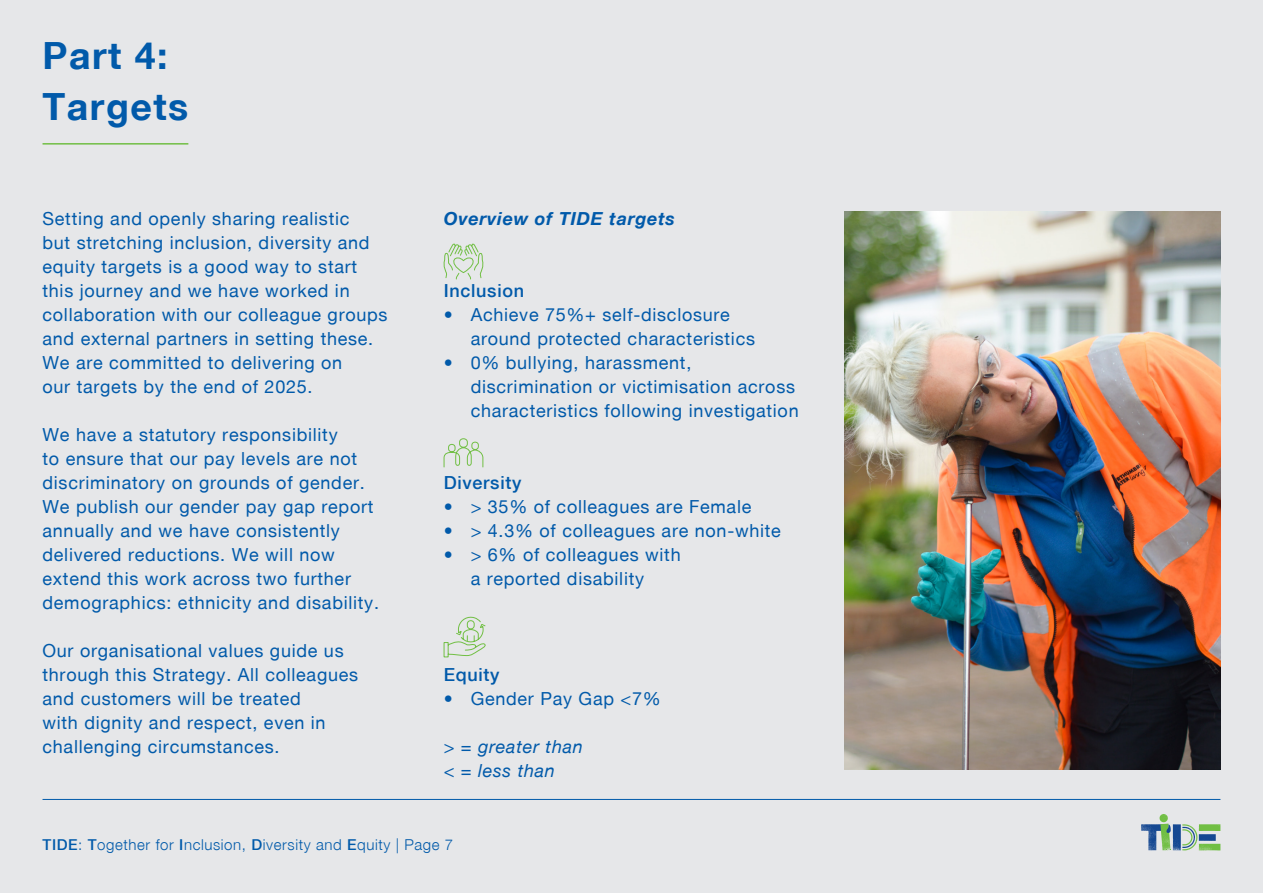
<style>
.page{position:relative;width:1263px;height:893px;background:#e6e7e9}
.page>*{position:absolute;margin:0;border:0;box-sizing:border-box;transform-origin:0 0}
.t1{font:37.5px "Helvetica Neue Bold WHAM";letter-spacing:.04em;color:#015aaa}
.t2{font:18px/24px "Helvetica Neue Roman WHAM";letter-spacing:.04em;color:#015aaa}
.t3{font:18px "Helvetica Neue Medium WHAM";letter-spacing:.04em;color:#015aaa}
.t4{font:18px "Helvetica Neue Italic WHAM";letter-spacing:.04em;color:#015aaa}
.t5{font:18px "Helvetica Neue Bold Italic WHAM";letter-spacing:.04em;color:#015aaa}
.t6{font:15px "Helvetica Neue Light WHAM";letter-spacing:.04em;color:#015aaa}
.s1{font-family:"Helvetica Neue Medium WHAM"}
</style>
<div class="page">
<hr style="left:43px;top:799px;width:1177px;height:1px;background:#015aaa">
<svg style="left:1141px;top:814px;width:79px;height:37px"></svg>
<img style="left:845px;top:212px;width:375px;height:558px">
<hr style="left:43px;top:143px;width:145px;height:2px;background:#71bf44">
<svg style="left:443px;top:243px;width:41px;height:37px"></svg>
<svg style="left:443px;top:438px;width:41px;height:30px"></svg>
<svg style="left:443px;top:616px;width:43px;height:42px"></svg>
<p class="t1" style="left:43px;top:33px;width:127px">Part 4:</p>
<p class="t1" style="left:43px;top:84px;width:147px">Targets</p>
<p class="t2" style="left:43px;top:206px;width:347px">Setting and openly sharing realistic<br>but stretching inclusion, diversity and equity targets is a good way to start this journey and we have worked in collaboration with our colleague groups and external partners in setting these.<br>We are committed to delivering on<br>our targets by the end of 2025.</p>
<p class="t2" style="left:43px;top:422px;width:338px">We have a statutory responsibility<br>to ensure that our pay levels are not discriminatory on grounds of gender.<br>We publish our gender pay gap report annually and we have consistently delivered reductions. We will now extend this work across two further demographics: ethnicity and disability.</p>
<p class="t2" style="left:43px;top:638px;width:317px">Our organisational values guide us through this Strategy. All colleagues and customers will be treated<br>with dignity and respect, even in challenging circumstances.</p>
<p class="t5" style="left:444px;top:207px;width:233px">Overview of TIDE targets</p>
<p class="t3" style="left:444px;top:280px;width:82px">Inclusion</p>
<p class="t2" style="left:471px;top:302px;width:286px;text-indent:-27px">• Achieve 75%+ self-disclosure around protected characteristics</p>
<p class="t2" style="left:471px;top:350px;width:329px;text-indent:-27px">• 0% bullying, harassment, discrimination or victimisation across characteristics following investigation</p>
<p class="t3" style="left:444px;top:472px;width:79px">Diversity</p>
<p class="t2" style="left:444px;top:494px;width:309px">• &gt; 35% of colleagues are Female</p>
<p class="t2" style="left:444px;top:518px;width:339px">• &gt; 4.3% of colleagues are non-white</p>
<p class="t2" style="left:444px;top:542px;width:238px;text-align:center">• &gt; 6% of colleagues with a reported disability</p>
<p class="t3" style="left:444px;top:664px;width:57px">Equity</p>
<p class="t2" style="left:444px;top:686px;width:219px">• Gender Pay Gap &lt;7%</p>
<p class="t4" style="left:444px;top:735px;width:141px">&gt; = greater than</p>
<p class="t4" style="left:444px;top:759px;width:113px">&lt; = less than</p>
<p class="t6" style="left:43px;top:836px;width:412px"><span class="s1">TIDE</span>: <span class="s1">T</span>ogether for <span class="s1">I</span>nclusion, <span class="s1">D</span>iversity and <span class="s1">E</span>quity | Page 7</p>
</div>
